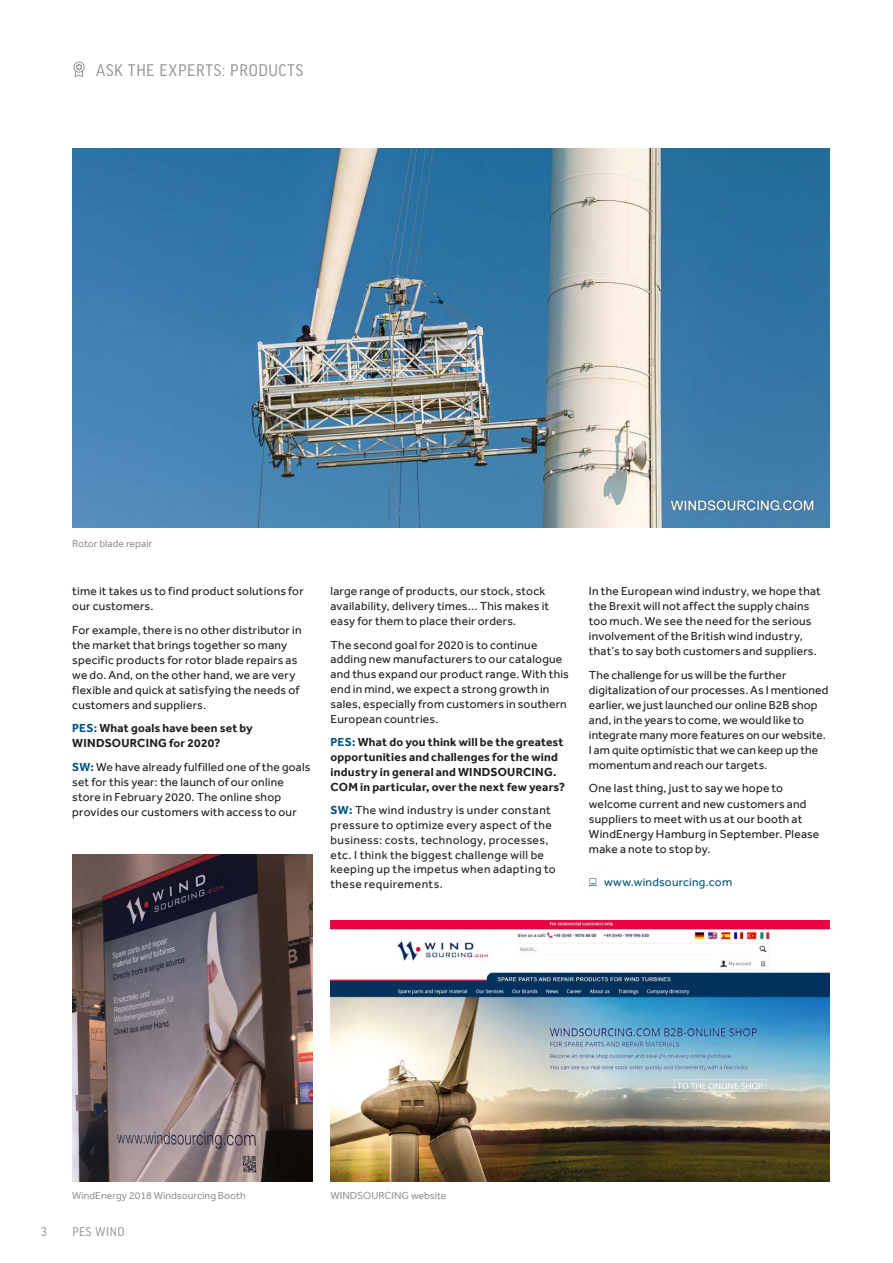
<style>
.page{position:relative;width:893px;height:1263px;background:#fff}
.page>*{position:absolute;margin:0;border:0;box-sizing:border-box;transform-origin:0 0}
.Page_head_2015{font:18px "Good Headline Pro Narr";letter-spacing:.035em;color:#939598}
.t1{font:13.5px "Good Headline Pro Narr";letter-spacing:.035em;color:#939598}
.Body_Copy_2015{font:12px/15px "Effra";letter-spacing:.02em;color:#231f20}
.Body_Copy_2015-2{font:700 12px/14.9px "Effra";letter-spacing:.015em;color:#231f20}
.Body_Copy_2015-3{font:12px "Effra";letter-spacing:.02em;color:#035684}
.CAPTIONS{font:10.5px "Effra";color:#939598}
.s1{color:#035684}
.s2{font-weight:700;color:#035684}
</style>
<div class="page">
<svg style="left:589px;top:878px;width:8px;height:8px"></svg>
<div style="left:74px;top:62px;width:10px;height:11px;border:1px solid #939598;border-radius:50%"></div>
<svg style="left:74px;top:63px;width:10px;height:14px"></svg>
<img style="left:72px;top:149px;width:757px;height:379px">
<img style="left:331px;top:921px;width:498px;height:260px">
<img style="left:72px;top:855px;width:241px;height:326px">
<p class="Page_head_2015" style="left:96px;top:61px;width:209px">ASK THE EXPERTS: PRODUCTS</p>
<p class="CAPTIONS" style="left:72px;top:537px;width:82px">Rotor blade repair</p>
<p class="Body_Copy_2015" style="left:72px;top:584px;width:233px">time it takes us to find product solutions for our customers.</p>
<p class="Body_Copy_2015" style="left:72px;top:622px;width:231px">For example, there is no other distributor in the market that brings together so many specific products for rotor blade repairs as we do. And, on the other hand, we are very flexible and quick at satisfying the needs of customers and suppliers.</p>
<p class="Body_Copy_2015-2" style="left:72px;top:721px;width:182px"><span class="s1">PES:</span> What goals have been set by<br>WINDSOURCING for 2020?</p>
<p class="Body_Copy_2015" style="left:72px;top:759px;width:240px"><span class="s2">SW:</span> We have already fulfilled one of the goals set for this year: the launch of our online store in February 2020. The online shop provides our customers with access to our</p>
<p class="Body_Copy_2015" style="left:331px;top:584px;width:220px">large range of products, our stock, stock availability, delivery times... This makes it easy for them to place their orders.</p>
<p class="Body_Copy_2015" style="left:331px;top:637px;width:240px">The second goal for 2020 is to continue adding new manufacturers to our catalogue and thus expand our product range. With this end in mind, we expect a strong growth in sales, especially from customers in southern European countries.</p>
<p class="Body_Copy_2015-2" style="left:331px;top:734px;width:236px"><span class="s1">PES:</span> What do you think will be the greatest opportunities and challenges for the wind industry in general and WINDSOURCING.<br>COM in particular, over the next few years?</p>
<p class="Body_Copy_2015" style="left:331px;top:802px;width:227px"><span class="s2">SW:</span> The wind industry is under constant pressure to optimize every aspect of the business: costs, technology, processes, etc. I think the biggest challenge will be keeping up the impetus when adapting to these requirements.</p>
<p class="Body_Copy_2015" style="left:589px;top:584px;width:233px">In the European wind industry, we hope that the Brexit will not affect the supply chains too much. We see the need for the serious involvement of the British wind industry, that’s to say both customers and suppliers.</p>
<p class="Body_Copy_2015" style="left:589px;top:667px;width:241px">The challenge for us will be the further digitalization of our processes. As I mentioned earlier, we just launched our online B2B shop and, in the years to come, we would like to integrate many more features on our website.<br>I am quite optimistic that we can keep up the momentum and reach our targets.</p>
<p class="Body_Copy_2015" style="left:589px;top:781px;width:232px">One last thing, just to say we hope to welcome current and new customers and suppliers to meet with us at our booth at WindEnergy Hamburg in September. Please make a note to stop by.</p>
<p class="Body_Copy_2015-3" style="left:604px;top:875px;width:130px">www.windsourcing.com</p>
<p class="CAPTIONS" style="left:72px;top:1189px;width:175px">WindEnergy 2018 Windsourcing Booth</p>
<p class="CAPTIONS" style="left:331px;top:1189px;width:117px">WINDSOURCING website</p>
<p class="t1" style="left:41px;top:1225px;width:7px">3</p>
<p class="t1" style="left:72px;top:1225px;width:54px">PES WIND</p>
</div>
